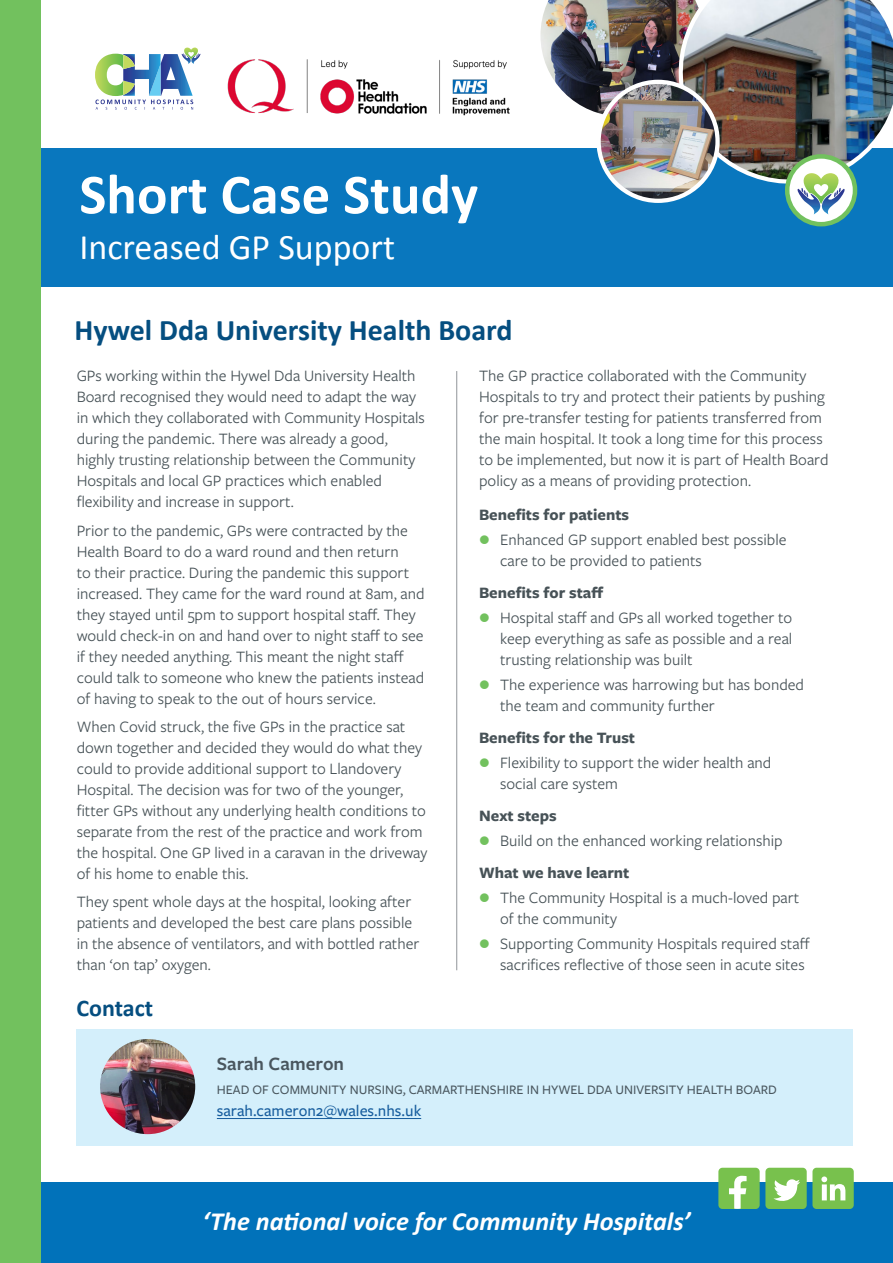
<style>
.page{position:relative;width:893px;height:1263px;background:#fff}
.page>*{position:absolute;margin:0;border:0;box-sizing:border-box;transform-origin:0 0}
.t1{font:700 57px "Calibri";color:#fff}
.t2{font:36px "Calibri";color:#fff}
.t3{font:700 30px "Calibri";color:#054e80}
.t4{font:italic 700 26.25px "Calibri";color:#fff}
.t5{font:700 24px "Calibri";color:#054e80}
.t6{font:600 19.5px "Freight Sans Pro";color:#49565e}
.t7{font:16.5px/21px "Freight Sans Pro";color:#475257}
.t8{font:700 16.5px "Freight Sans Pro";color:#475257}
.t9{font:500 16.5px "Freight Sans Pro";color:#175d9e}
.t10{font:500 13.5px "Freight Sans Pro";color:#49565e}
</style>
<div class="page">
<div style="left:0;top:149px;width:893px;height:138px;background:#0977be"></div>
<div style="left:0;top:1183px;width:893px;height:80px;background:#0172ba"></div>
<div style="left:0;top:0;width:40px;height:1263px;background:#72c15e"></div>
<div style="left:765px;top:1168px;width:42px;height:41px;background:#78c14d;border-radius:4px"></div>
<svg style="left:774px;top:1179px;width:26px;height:22px"></svg>
<div style="left:812px;top:1168px;width:42px;height:41px;background:#78c14d;border-radius:4px"></div>
<svg style="left:821px;top:1176px;width:24px;height:24px"></svg>
<div style="left:718px;top:1168px;width:42px;height:41px;background:#78c14d;border-radius:4px"></div>
<svg style="left:729px;top:1176px;width:18px;height:33px"></svg>
<svg style="left:787px;top:156px;width:68px;height:68px"></svg>
<div style="left:785px;top:154px;width:72px;height:72px;border:4px solid #72c15e;border-radius:50%"></div>
<img style="left:537px;top:0;width:356px;height:214px">
<hr style="left:456px;top:371px;width:1px;height:599px;background:#919599">
<svg style="left:95px;top:47px;width:106px;height:63px"></svg>
<img style="left:227px;top:59px;width:283px;height:57px">
<div style="left:77px;top:1029px;width:776px;height:117px;background:#d4effb"></div>
<hr style="left:217px;top:1118px;width:204px;height:1px;background:#175d9e">
<img style="left:100px;top:1039px;width:95px;height:95px;border-radius:48px">
<p class="t1" style="left:79px;top:158px;width:400px">Short Case Study</p>
<p class="t2" style="left:79px;top:225px;width:317px">Increased GP Support</p>
<p class="t3" style="left:74px;top:311px;width:440px">Hywel Dda University Health Board</p>
<p class="t7" style="left:77px;top:365px;width:350px">GPs working within the Hywel Dda University Health Board recognised they would need to adapt the way in which they collaborated with Community Hospitals during the pandemic. There was already a good, highly trusting relationship between the Community Hospitals and local GP practices which enabled flexibility and increase in support.</p>
<p class="t7" style="left:77px;top:519px;width:349px">Prior to the pandemic, GPs were contracted by the Health Board to do a ward round and then return<br>to their practice. During the pandemic this support increased. They came for the ward round at 8am, and they stayed until 5pm to support hospital staff. They would check-in on and hand over to night staff to see if they needed anything. This meant the night staff could talk to someone who knew the patients instead of having to speak to the out of hours service.</p>
<p class="t7" style="left:77px;top:715px;width:352px">When Covid struck, the five GPs in the practice sat down together and decided they would do what they could to provide additional support to Llandovery Hospital. The decision was for two of the younger, fitter GPs without any underlying health conditions to separate from the rest of the practice and work from the hospital. One GP lived in a caravan in the driveway of his home to enable this.</p>
<p class="t7" style="left:77px;top:890px;width:344px">They spent whole days at the hospital, looking after patients and developed the best care plans possible in the absence of ventilators, and with bottled rather than ‘on tap’ oxygen.</p>
<p class="t7" style="left:479px;top:365px;width:351px">The GP practice collaborated with the Community Hospitals to try and protect their patients by pushing for pre-transfer testing for patients transferred from the main hospital. It took a long time for this process to be implemented, but now it is part of Health Board policy as a means of providing protection.</p>
<p class="t8" style="left:479px;top:503px;width:152px">Benefits for patients</p>
<p class="t7" style="left:500px;top:529px;width:288px">Enhanced GP support enabled best possible care to be provided to patients</p>
<p class="t8" style="left:479px;top:581px;width:126px">Benefits for staff</p>
<p class="t7" style="left:500px;top:607px;width:294px;text-align:justify">Hospital staff and GPs all worked together to keep everything as safe as possible and a real trusting relationship was built</p>
<p class="t7" style="left:500px;top:674px;width:305px">The experience was harrowing but has bonded the team and community further</p>
<p class="t8" style="left:479px;top:726px;width:158px">Benefits for the Trust</p>
<p class="t7" style="left:500px;top:752px;width:273px">Flexibility to support the wider health and social care system</p>
<p class="t8" style="left:479px;top:804px;width:79px">Next steps</p>
<p class="t7" style="left:500px;top:830px;width:284px">Build on the enhanced working relationship</p>
<p class="t8" style="left:479px;top:861px;width:152px">What we have learnt</p>
<p class="t7" style="left:500px;top:886px;width:301px">The Community Hospital is a much-loved part of the community</p>
<p class="t7" style="left:500px;top:933px;width:311px">Supporting Community Hospitals required staff sacrifices reflective of those seen in acute sites</p>
<p class="t5" style="left:77px;top:993px;width:78px">Contact</p>
<p class="t6" style="left:217px;top:1051px;width:129px">Sarah Cameron</p>
<p class="t10" style="left:217px;top:1080px;width:562px">HEAD OF COMMUNITY NURSING, CARMARTHENSHIRE IN HYWEL DDA UNIVERSITY HEALTH BOARD</p>
<p class="t9" style="left:217px;top:1100px;width:206px">sarah.cameron2@wales.nhs.uk</p>
<p class="t4" style="left:203px;top:1204px;width:489px">‘The national voice for Community Hospitals’</p>
</div>
